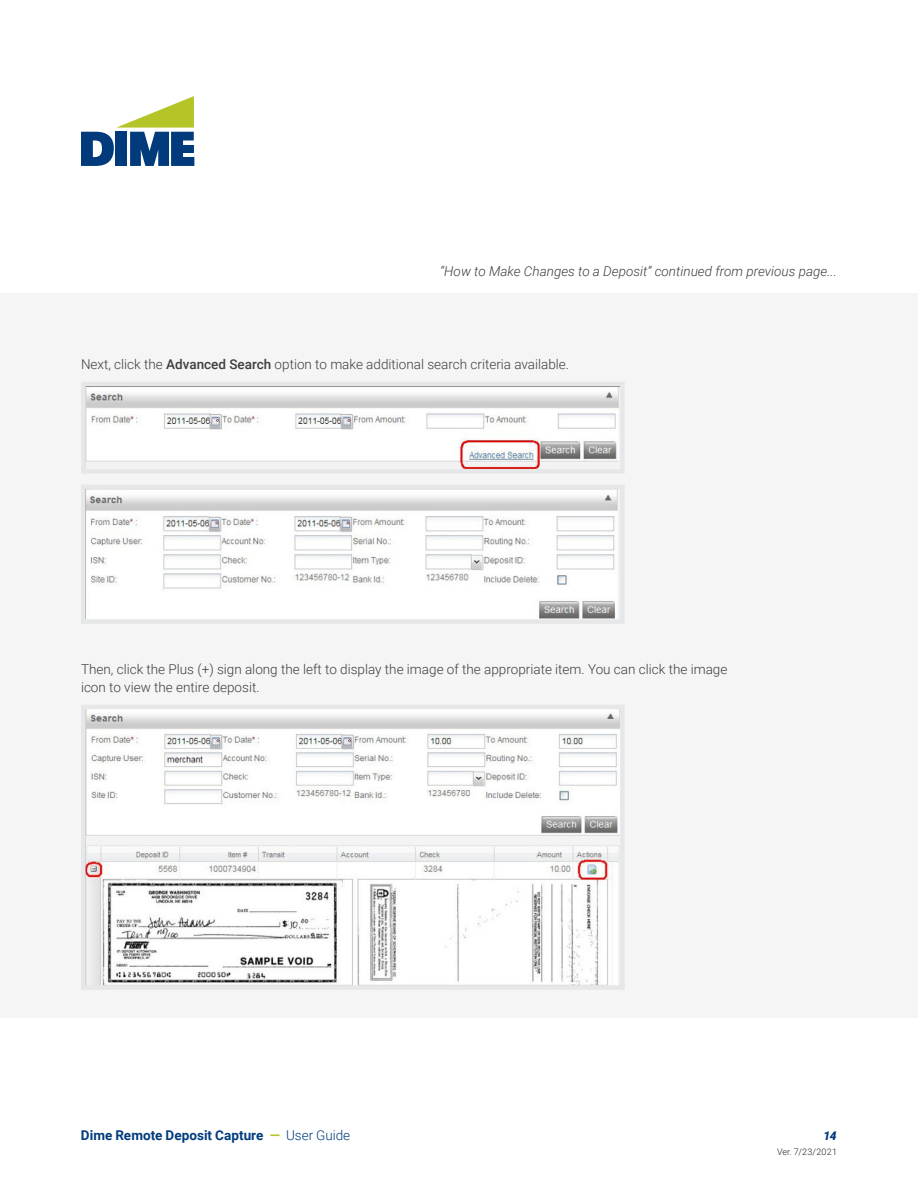
<style>
.page{position:relative;width:918px;height:1188px;background:#fff}
.page>*{position:absolute;margin:0;border:0;box-sizing:border-box;transform-origin:0 0}
.t1{font:300 13.5px/18px "Roboto";color:#3e3e3f}
.t2{font:italic 300 13.5px "Roboto";color:#3e3e3f}
.t3{font:700 13.5px "Roboto";color:#013b7c}
.t4{font:italic 900 12px "Roboto";color:#013b7c}
.t5{font:300 9px "Roboto";letter-spacing:.015em;color:#231f20}
.s1{font-weight:500}
.s2{color:#b5c527}
.s3{font-weight:300}
</style>
<div class="page">
<svg style="left:81px;top:96px;width:113px;height:70px"></svg>
<div style="left:0;top:293px;width:918px;height:724px;background:#f5f5f6"></div>
<img style="left:87px;top:388px;width:532px;height:80px">
<div style="left:81px;top:382px;width:544px;height:92px;border:5px solid #e6e7e9"></div>
<img style="left:87px;top:490px;width:531px;height:128px">
<div style="left:81px;top:484px;width:544px;height:140px;border:5px solid #e6e7e9"></div>
<img style="left:87px;top:713px;width:532px;height:271px">
<div style="left:81px;top:705px;width:544px;height:285px;border:5px solid #e6e7e9"></div>
<p class="t2" style="left:440px;top:266px;width:398px">“How to Make Changes to a Deposit” continued from previous page...</p>
<p class="t1" style="left:81px;top:356px;width:490px">Next, click the <span class="s1">Advanced Search</span> option to make additional search criteria available.</p>
<p class="t1" style="left:81px;top:661px;width:648px">Then, click the Plus (+) sign along the left to display the image of the appropriate item. You can click the image icon to view the entire deposit.</p>
<p class="t3" style="left:81px;top:1130px;width:271px">Dime Remote Deposit Capture <span class="s2">—</span> <span class="s3">User Guide</span></p>
<p class="t4" style="left:823px;top:1129px;width:15px">14</p>
<p class="t5" style="left:777px;top:1146px;width:61px">Ver. 7/23/2021</p>
</div>
